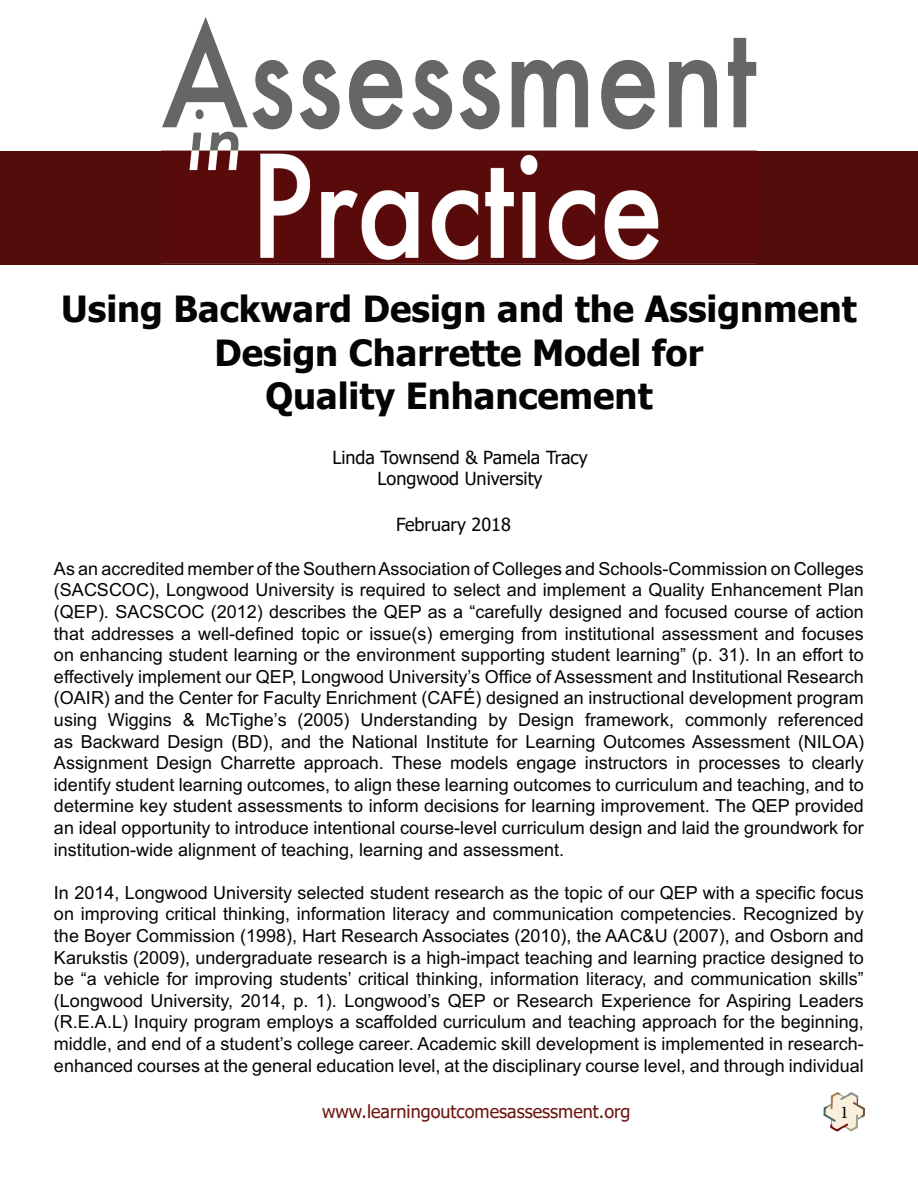
<style>
.page{position:relative;width:918px;height:1188px;background:#fff}
.page>*{position:absolute;margin:0;border:0;box-sizing:border-box;transform-origin:0 0}
.t1{font:700 36px/43.2px "Tahoma";color:#040503;text-align:center}
.t2{font:18px/21.6px "Arial";color:#040503;text-align:justify}
.t3{font:18px/21.6px "Tahoma";color:#040503;text-align:center}
.t4{font:18px "Tahoma";color:#6c140e}
.t5{font:18px "Minion Pro";color:#040503}
</style>
<div class="page">
<svg style="left:823px;top:1092px;width:42px;height:40px"></svg>
<div style="left:0;top:151px;width:918px;height:113px;background:#530d0d"></div>
<img style="left:162px;top:17px;width:594px;height:248px">
<h1 class="t1" style="left:61px;top:289px;width:797px">Using Backward Design and the Assignment<br>Design Charrette Model for<br>Quality Enhancement</h1>
<p class="t3" style="left:332px;top:447px;width:257px">Linda Townsend &amp; Pamela Tracy<br>Longwood University</p>
<p class="t3" style="left:396px;top:515px;width:116px">February 2018</p>
<p class="t2" style="left:54px;top:557px;width:812px">As an accredited member of the Southern Association of Colleges and Schools-Commission on Colleges (SACSCOC), Longwood University is required to select and implement a Quality Enhancement Plan (QEP). SACSCOC (2012) describes the QEP as a “carefully designed and focused course of action that addresses a well-defined topic or issue(s) emerging from institutional assessment and focuses on enhancing student learning or the environment supporting student learning” (p. 31). In an effort to effectively implement our QEP, Longwood University’s Office of Assessment and Institutional Research (OAIR) and the Center for Faculty Enrichment (CAFÉ) designed an instructional development program using Wiggins &amp; McTighe’s (2005) Understanding by Design framework, commonly referenced as Backward Design (BD), and the National Institute for Learning Outcomes Assessment (NILOA)<br>Assignment Design Charrette approach. These models engage instructors in processes to clearly identify student learning outcomes, to align these learning outcomes to curriculum and teaching, and to determine key student assessments to inform decisions for learning improvement. The QEP provided an ideal opportunity to introduce intentional course-level curriculum design and laid the groundwork for institution-wide alignment of teaching, learning and assessment.</p>
<p class="t2" style="left:54px;top:881px;width:812px">In 2014, Longwood University selected student research as the topic of our QEP with a specific focus on improving critical thinking, information literacy and communication competencies. Recognized by the Boyer Commission (1998), Hart Research Associates (2010), the AAC&amp;U (2007), and Osborn and Karukstis (2009), undergraduate research is a high-impact teaching and learning practice designed to be “a vehicle for improving students’ critical thinking, information literacy, and communication skills” (Longwood University, 2014, p. 1). Longwood’s QEP or Research Experience for Aspiring Leaders (R.E.A.L) Inquiry program employs a scaffolded curriculum and teaching approach for the beginning, middle, and end of a student’s college career. Academic skill development is implemented in research&shy;enhanced courses at the general education level, at the disciplinary course level, and through individual</p>
<p class="t4" style="left:322px;top:1099px;width:310px">www.learningoutcomesassessment.org</p>
<p class="t5" style="left:840px;top:1100px;width:10px">1</p>
</div>
